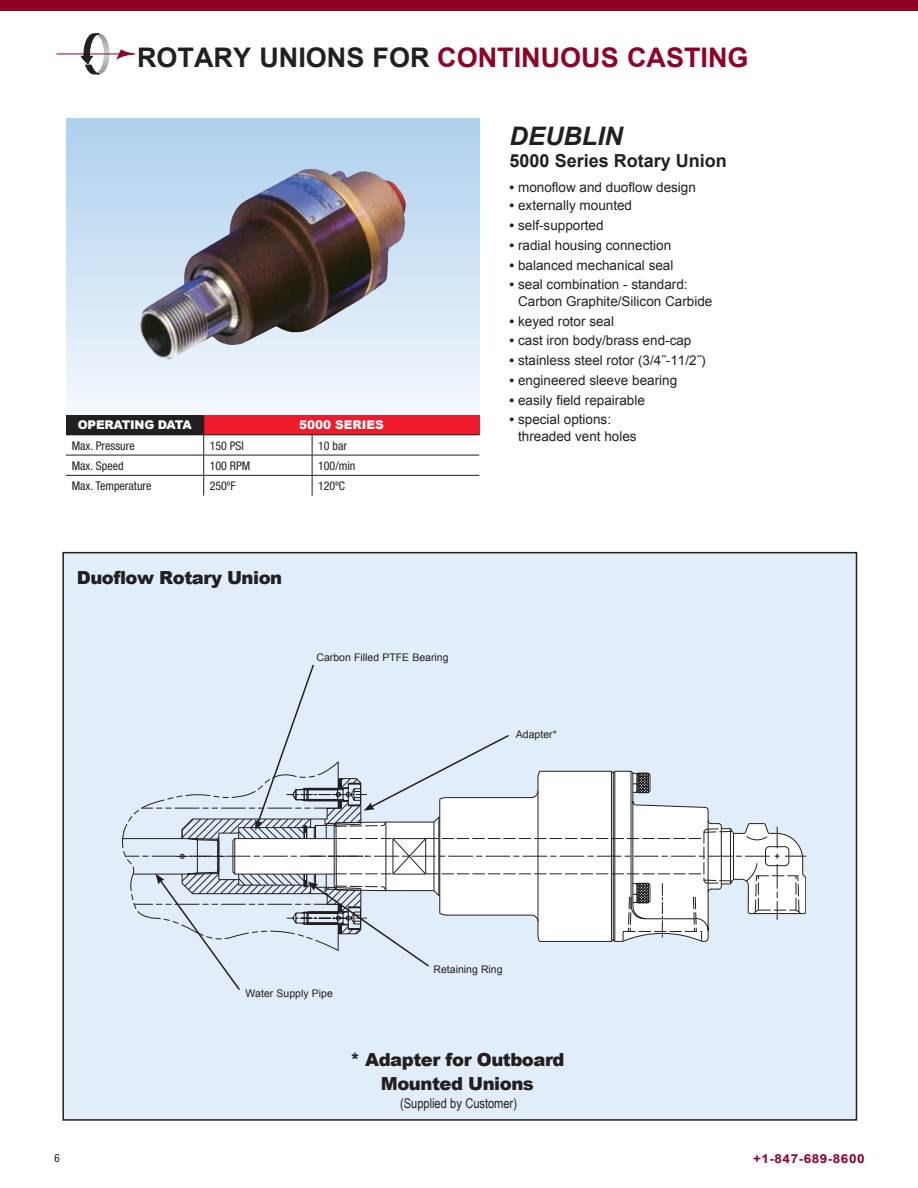
<style>
.page{position:relative;width:918px;height:1188px;background:#fff}
.page>*{position:absolute;margin:0;border:0;box-sizing:border-box;transform-origin:0 0}
.t1{font:700 27px "Arial";color:#900126}
.heads{font:italic 700 25.5px "Arial";color:#231f20}
.Body{font:900 18px "Arial";letter-spacing:-.025em;color:#231f20}
.Body-2{font:700 18px "Arial";color:#231f20}
.Body-3{font:13.5px/16.5px "Arial";color:#231f20}
.t2{font:13.5px "Arial Narrow";color:#231f20}
.t3{font:700 12.45px "Arial";letter-spacing:.04em;color:#900126;scale:1.09 1}
.t4{font:condensed 12px "Helvetica Neue";color:#231f20}
.t5{font:900 12px "Arial";letter-spacing:-.02em;color:#fff}
.t6{font:900 12px "Arial";color:#fff}
.t7{font:condensed 11.25px "Helvetica Neue";color:#231f20}
.t8{font:10.5px "Arial";color:#231f20}
.s1{color:#231f20}
.s2{font-weight:700}
</style>
<div class="page">
<div style="left:0;top:0;width:918px;height:11px;background:#900126"></div>
<svg style="left:117px;top:50px;width:19px;height:10px"></svg>
<hr style="left:90px;top:53px;width:31px;height:1px;background:#900126">
<svg style="left:57px;top:34px;width:53px;height:40px"></svg>
<div style="left:63px;top:553px;width:793px;height:567px;background:#e1edf8"></div>
<svg style="left:66px;top:119px;width:413px;height:296px;background:#bdc9d6"></svg>
<img style="left:177px;top:169px;width:134px;height:119px">
<svg style="left:122px;top:664px;width:684px;height:326px"></svg>
<div style="left:66px;top:415px;width:138px;height:20px;background:#231f20"></div>
<div style="left:204px;top:415px;width:275px;height:20px;background:#ee1b2d"></div>
<hr style="left:66px;top:435px;width:138px;height:1px;background:#231f20">
<hr style="left:204px;top:435px;width:108px;height:1px;background:#231f20">
<hr style="left:312px;top:435px;width:167px;height:1px;background:#231f20">
<hr style="left:66px;top:455px;width:138px;height:1px;background:#231f20">
<hr style="left:204px;top:455px;width:108px;height:1px;background:#231f20">
<hr style="left:312px;top:455px;width:167px;height:1px;background:#231f20">
<hr style="left:66px;top:475px;width:138px;height:1px;background:#231f20">
<hr style="left:204px;top:475px;width:108px;height:1px;background:#231f20">
<svg style="left:203px;top:435px;width:1px;height:61px"></svg>
<hr style="left:312px;top:475px;width:167px;height:1px;background:#231f20">
<svg style="left:312px;top:435px;width:1px;height:61px"></svg>
<p class="t1" style="left:137px;top:39px;width:613px"><span class="s1">ROTARY UNIONS FOR</span> CONTINUOUS CASTING</p>
<p class="t5" style="left:78px;top:416px;width:115px">OPERATING DATA</p>
<p class="t6" style="left:299px;top:416px;width:86px">5000 SERIES</p>
<p class="t4" style="left:72px;top:439px;width:64px">Max. Pressure</p>
<p class="t4" style="left:210px;top:439px;width:36px">150 PSI</p>
<p class="t4" style="left:318px;top:439px;width:30px">10 bar</p>
<p class="t4" style="left:72px;top:459px;width:53px">Max. Speed</p>
<p class="t4" style="left:210px;top:459px;width:42px">100 RPM</p>
<p class="t4" style="left:318px;top:459px;width:39px">100/min</p>
<p class="t4" style="left:72px;top:479px;width:81px">Max. Temperature</p>
<p class="t4" style="left:210px;top:479px;width:28px">250ºF</p>
<p class="t4" style="left:318px;top:479px;width:28px">120ºC</p>
<p class="Body" style="left:77px;top:564px;width:207px">Duoflow Rotary Union</p>
<p class="t8" style="left:316px;top:650px;width:134px">Carbon Filled PTFE Bearing</p>
<p class="heads" style="left:510px;top:119px;width:115px">DEUBLIN</p>
<p class="Body-2" style="left:510px;top:149px;width:219px">5000 Series Rotary Union</p>
<p class="Body-3" style="left:510px;top:179px;width:188px"><span class="s2">•</span> monoflow and duoflow design</p>
<p class="Body-3" style="left:510px;top:198px;width:124px"><span class="s2">•</span> externally mounted</p>
<p class="Body-3" style="left:510px;top:217px;width:96px"><span class="s2">•</span> self-supported</p>
<p class="Body-3" style="left:510px;top:237px;width:163px"><span class="s2">•</span> radial housing connection</p>
<p class="Body-3" style="left:510px;top:257px;width:165px"><span class="s2">•</span> balanced mechanical seal</p>
<p class="Body-3" style="left:518px;top:277px;width:196px;text-indent:-8px"><span class="s2">•</span> seal combination - standard:<br>Carbon Graphite/Silicon Carbide</p>
<p class="Body-3" style="left:510px;top:313px;width:106px"><span class="s2">•</span> keyed rotor seal</p>
<p class="Body-3" style="left:510px;top:333px;width:183px"><span class="s2">•</span> cast iron body/brass end-cap</p>
<p class="Body-3" style="left:510px;top:352px;width:198px"><span class="s2">•</span> stainless steel rotor (3/4˝-11/2˝)</p>
<p class="Body-3" style="left:510px;top:372px;width:169px"><span class="s2">•</span> engineered sleeve bearing</p>
<p class="Body-3" style="left:510px;top:392px;width:137px"><span class="s2">•</span> easily field repairable</p>
<p class="Body-3" style="left:518px;top:411px;width:120px;text-indent:-8px"><span class="s2">•</span> special options: threaded vent holes</p>
<p class="t8" style="left:516px;top:728px;width:42px">Adapter*</p>
<p class="t8" style="left:245px;top:986px;width:89px">Water Supply Pipe</p>
<p class="t8" style="left:433px;top:962px;width:71px">Retaining Ring</p>
<p class="Body" style="left:350px;top:1046px;width:216px">* Adapter for Outboard</p>
<p class="Body" style="left:381px;top:1070px;width:155px">Mounted Unions</p>
<p class="t2" style="left:400px;top:1094px;width:118px">(Supplied by Customer)</p>
<p class="t7" style="left:55px;top:1152px;width:7px">6</p>
<p class="t3" style="left:753px;top:1151px;width:104px">+1-847-689-8600</p>
</div>
